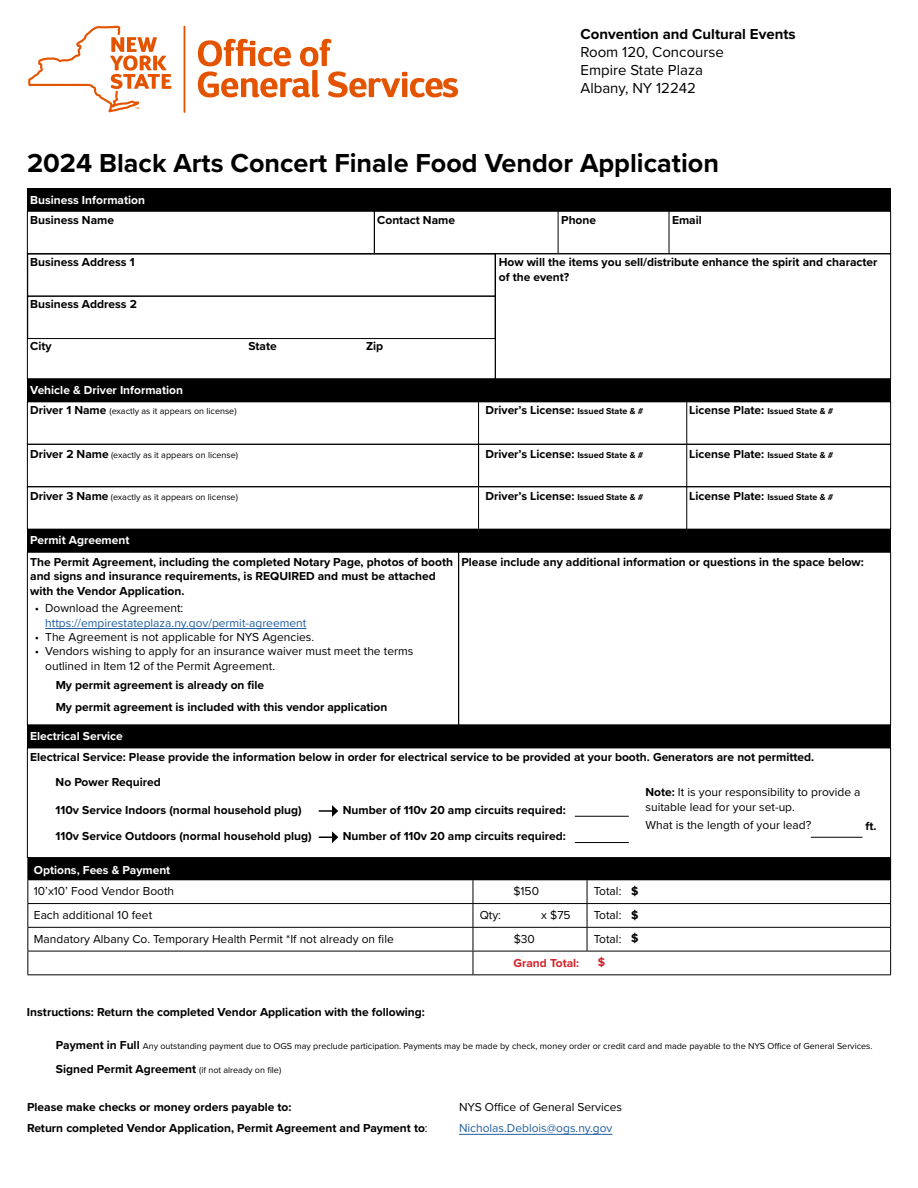
<style>
.page{position:relative;width:918px;height:1188px;background:#fff}
.page>*{position:absolute;margin:0;border:0;box-sizing:border-box;transform-origin:0 0}
.t1{font:700 27px "Proxima Nova";color:#000}
.t2{font:15px "Proxima Nova";color:#000}
.t3{font:700 15px "Proxima Nova";color:#000}
.t4{font:700 12px/14.4px "Proxima Nova";color:#000}
.t5{font:12px/14.4px "Proxima Nova";color:#000}
.t6{font:12px/14.4px "Proxima Nova";color:#215e9e}
.t7{font:700 12px "Proxima Nova";color:#fff}
.t8{font:700 12px "Proxima Nova";color:#d2232a}
.t9{font:9px "Proxima Nova";color:#000}
.s1{font-weight:700;font-size:12px}
.s2{font-size:9px}
.s3{color:#000}
.s4{font-weight:700}
.s5{font-weight:400;font-size:9px}
.s6{font-weight:400}
</style>
<div class="page">
<hr style="left:459px;top:1134px;width:153px;height:1px;background:#215e9e">
<div style="left:28px;top:858px;width:863px;height:22px;background:#000"></div>
<hr style="left:27px;top:858px;width:446px;height:1px;background:#000">
<hr style="left:27px;top:903px;width:446px;height:1px;background:#000">
<hr style="left:473px;top:903px;width:114px;height:1px;background:#000">
<hr style="left:587px;top:903px;width:304px;height:1px;background:#000">
<hr style="left:27px;top:927px;width:446px;height:1px;background:#000">
<hr style="left:473px;top:927px;width:114px;height:1px;background:#000">
<hr style="left:587px;top:927px;width:304px;height:1px;background:#000">
<svg style="left:587px;top:880px;width:1px;height:71px"></svg>
<hr style="left:27px;top:951px;width:446px;height:1px;background:#000">
<svg style="left:27px;top:859px;width:1px;height:115px"></svg>
<hr style="left:473px;top:951px;width:114px;height:1px;background:#000">
<svg style="left:473px;top:880px;width:1px;height:94px"></svg>
<hr style="left:587px;top:951px;width:304px;height:1px;background:#000">
<svg style="left:890px;top:880px;width:1px;height:94px"></svg>
<hr style="left:27px;top:974px;width:446px;height:1px;background:#000">
<hr style="left:473px;top:974px;width:114px;height:1px;background:#000">
<hr style="left:587px;top:974px;width:304px;height:1px;background:#000">
<svg style="left:28px;top:25px;width:430px;height:88px"></svg>
<div style="left:27px;top:189px;width:864px;height:22px;background:#000"></div>
<div style="left:27px;top:211px;width:348px;height:43px;border:1px solid #000"></div>
<div style="left:374px;top:211px;width:517px;height:43px;border:1px solid #000"></div>
<div style="left:495px;top:253px;width:396px;height:126px;border:1px solid #000"></div>
<div style="left:27px;top:379px;width:864px;height:22px;background:#000"></div>
<div style="left:27px;top:401px;width:864px;height:44px;border:1px solid #000"></div>
<div style="left:27px;top:444px;width:864px;height:43px;border:1px solid #000"></div>
<div style="left:27px;top:530px;width:864px;height:22px;background:#000"></div>
<hr style="left:45px;top:628px;width:261px;height:1px;background:#215e9e">
<div style="left:27px;top:725px;width:864px;height:23px;background:#000"></div>
<div style="left:27px;top:748px;width:864px;height:110px;border:1px solid #000"></div>
<svg style="left:319px;top:805px;width:19px;height:12px"></svg>
<hr style="left:558px;top:211px;width:1px;height:42px;background:#000">
<hr style="left:669px;top:211px;width:1px;height:42px;background:#000">
<hr style="left:478px;top:401px;width:1px;height:85px;background:#000">
<hr style="left:686px;top:401px;width:1px;height:128px;background:#000">
<div style="left:27px;top:253px;width:469px;height:44px;border:1px solid #000"></div>
<div style="left:27px;top:296px;width:469px;height:43px;border:1px solid #000"></div>
<div style="left:27px;top:486px;width:864px;height:44px;border:1px solid #000"></div>
<hr style="left:478px;top:444px;width:1px;height:85px;background:#000">
<hr style="left:575px;top:816px;width:54px;height:1px;background:#000">
<hr style="left:811px;top:837px;width:51px;height:1px;background:#000">
<svg style="left:319px;top:831px;width:19px;height:12px"></svg>
<hr style="left:575px;top:842px;width:54px;height:1px;background:#000">
<p class="t3" style="left:580px;top:23px;width:217px">Convention and Cultural Events</p>
<p class="t2" style="left:580px;top:41px;width:145px">Room 120, Concourse</p>
<p class="t2" style="left:580px;top:59px;width:124px">Empire State Plaza</p>
<p class="t2" style="left:580px;top:77px;width:117px">Albany, NY 12242</p>
<p class="t1" style="left:27px;top:143px;width:694px">2024 Black Arts Concert Finale Food Vendor Application</p>
<p class="t7" style="left:30px;top:191px;width:116px">Business Information</p>
<p class="t4" style="left:30px;top:212px;width:85px">Business Name</p>
<p class="t4" style="left:30px;top:255px;width:106px">Business Address 1</p>
<p class="t4" style="left:377px;top:212px;width:79px">Contact Name</p>
<p class="t4" style="left:561px;top:212px;width:36px">Phone</p>
<p class="t4" style="left:672px;top:212px;width:31px">Email</p>
<p class="t4" style="left:499px;top:255px;width:380px">How will the items you sell/distribute enhance the spirit and character of the event?</p>
<p class="t4" style="left:30px;top:297px;width:108px">Business Address 2</p>
<p class="t4" style="left:30px;top:339px;width:23px">City</p>
<p class="t4" style="left:248px;top:339px;width:30px">State</p>
<p class="t4" style="left:366px;top:338px;width:19px">Zip</p>
<p class="t7" style="left:30px;top:381px;width:154px">Vehicle &amp; Driver Information</p>
<p class="t9" style="left:30px;top:405px;width:208px"><span class="s1">Driver 1 Name</span> (exactly as it appears on license)</p>
<p class="t4" style="left:486px;top:403px;width:159px">Driver’s License: <span class="s2">Issued State &amp; #</span></p>
<p class="t4" style="left:689px;top:403px;width:146px">License Plate: <span class="s2">Issued State &amp; #</span></p>
<p class="t9" style="left:30px;top:448px;width:209px"><span class="s1">Driver 2 Name</span> (exactly as it appears on license)</p>
<p class="t4" style="left:486px;top:446px;width:159px">Driver’s License: <span class="s2">Issued State &amp; #</span></p>
<p class="t4" style="left:689px;top:446px;width:146px">License Plate: <span class="s2">Issued State &amp; #</span></p>
<p class="t9" style="left:30px;top:491px;width:209px"><span class="s1">Driver 3 Name</span> (exactly as it appears on license)</p>
<p class="t4" style="left:486px;top:489px;width:159px">Driver’s License: <span class="s2">Issued State &amp; #</span></p>
<p class="t4" style="left:689px;top:489px;width:146px">License Plate: <span class="s2">Issued State &amp; #</span></p>
<p class="t7" style="left:30px;top:532px;width:101px">Permit Agreement</p>
<p class="t4" style="left:30px;top:554px;width:424px">The Permit Agreement, including the completed Notary Page, photos of booth and signs and insurance requirements, is REQUIRED and must be attached with the Vendor Application.</p>
<p class="t6" style="left:45px;top:601px;width:263px;text-indent:-10px"><span class="s3">• Download the Agreement: </span>https://empirestateplaza.ny.gov/permit-agreement</p>
<p class="t5" style="left:35px;top:629px;width:281px">• The Agreement is not applicable for NYS Agencies.</p>
<p class="t5" style="left:45px;top:644px;width:370px;text-indent:-10px">• Vendors wishing to apply for an insurance waiver must meet the terms outlined in Item 12 of the Permit Agreement.</p>
<p class="t4" style="left:56px;top:699px;width:333px">My permit agreement is included with this vendor application</p>
<p class="t4" style="left:56px;top:677px;width:210px">My permit agreement is already on file</p>
<p class="t4" style="left:461px;top:554px;width:404px">Please include any additional information or questions in the space below:</p>
<p class="t7" style="left:30px;top:727px;width:94px">Electrical Service</p>
<p class="t4" style="left:30px;top:749px;width:786px">Electrical Service: Please provide the information below in order for electrical service to be provided at your booth. Generators are not permitted.</p>
<p class="t4" style="left:56px;top:775px;width:107px">No Power Required</p>
<p class="t4" style="left:56px;top:802px;width:248px">110v Service Indoors (normal household plug)</p>
<p class="t4" style="left:343px;top:802px;width:225px">Number of 110v 20 amp circuits required:</p>
<p class="t5" style="left:646px;top:784px;width:216px"><span class="s4">Note:</span> It is your responsibility to provide a suitable lead for your set-up.</p>
<p class="t5" style="left:646px;top:818px;width:167px">What is the length of your lead?</p>
<p class="t4" style="left:866px;top:818px;width:13px">ft.</p>
<p class="t4" style="left:56px;top:829px;width:257px">110v Service Outdoors (normal household plug)</p>
<p class="t4" style="left:343px;top:829px;width:225px">Number of 110v 20 amp circuits required:</p>
<p class="t7" style="left:34px;top:861px;width:138px">Options, Fees &amp; Payment</p>
<p class="t5" style="left:34px;top:884px;width:142px">10’x10’ Food Vendor Booth</p>
<p class="t5" style="left:513px;top:884px;width:27px">$150</p>
<p class="t5" style="left:594px;top:884px;width:29px">Total:</p>
<p class="t5" style="left:34px;top:907px;width:120px">Each additional 10 feet</p>
<p class="t5" style="left:480px;top:907px;width:23px">Qty:</p>
<p class="t5" style="left:541px;top:907px;width:31px">x $75</p>
<p class="t5" style="left:594px;top:907px;width:29px">Total:</p>
<p class="t5" style="left:34px;top:931px;width:362px">Mandatory Albany Co. Temporary Health Permit *If not already on file</p>
<p class="t5" style="left:514px;top:931px;width:23px">$30</p>
<p class="t5" style="left:594px;top:931px;width:29px">Total:</p>
<p class="t8" style="left:513px;top:954px;width:67px">Grand Total:</p>
<p class="t8" style="left:598px;top:953px;width:9px">$</p>
<p class="t4" style="left:631px;top:883px;width:9px">$</p>
<p class="t4" style="left:631px;top:907px;width:9px">$</p>
<p class="t4" style="left:631px;top:931px;width:9px">$</p>
<p class="t4" style="left:27px;top:1004px;width:399px">Instructions: Return the completed Vendor Application with the following:</p>
<p class="t9" style="left:56px;top:1040px;width:818px"><span class="s1">Payment in Full</span> Any outstanding payment due to OGS may preclude participation. Payments may be made by check, money order or credit card and made payable to the NYS Office of General Services.</p>
<p class="t4" style="left:56px;top:1062px;width:227px">Signed Permit Agreement <span class="s5">(if not already on file)</span></p>
<p class="t4" style="left:27px;top:1099px;width:266px">Please make checks or money orders payable to:</p>
<p class="t5" style="left:459px;top:1099px;width:165px">NYS Office of General Services</p>
<p class="t4" style="left:27px;top:1121px;width:402px">Return completed Vendor Application, Permit Agreement and Payment to<span class="s6">:</span></p>
<p class="t6" style="left:459px;top:1121px;width:155px">Nicholas.Deblois@ogs.ny.gov</p>
</div>
